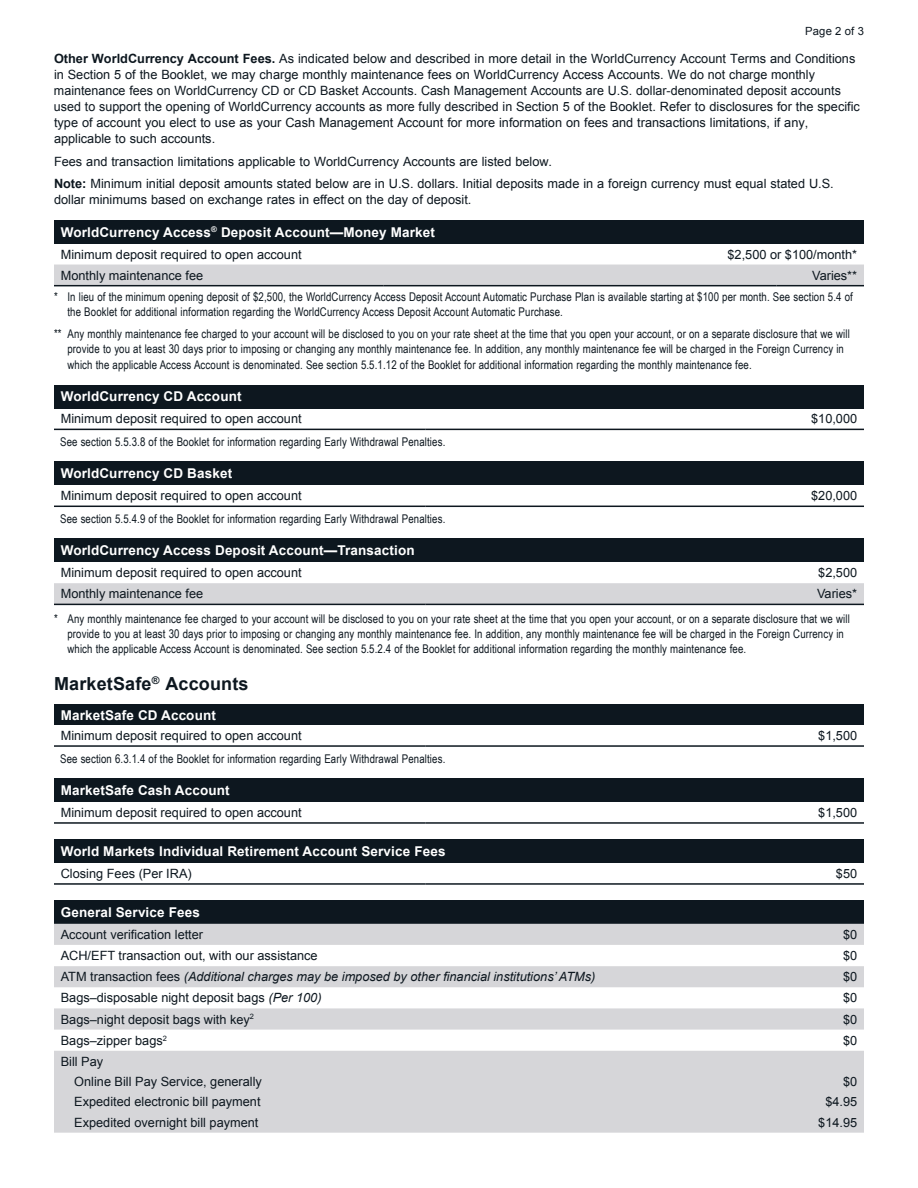
<style>
.page{position:relative;width:918px;height:1188px;background:#fff}
.page>*{position:absolute;margin:0;border:0;box-sizing:border-box;transform-origin:0 0}
.t1{font:700 18px "Arial";letter-spacing:.01em;color:#0d171f}
._12C_Table_Section_Column_Head__FGC_9_11{font:700 13.5px "Arial";letter-spacing:.01em;color:#fff}
._08_Body{font:12.75px/15.9px "Arial";color:#0d171f}
._10_Bullet{font:12.75px "Arial";color:#0d171f}
._08_Body-2{font:italic 12.75px "Arial";color:#0d171f}
.t2{font:12px/15.5px "Arial Narrow";letter-spacing:.01em;color:#0d171f}
.t3{font:11.25px "Arial";letter-spacing:.01em;color:#0d171f}
.s1{font-weight:700}
.s2{font-style:normal}
.s3{font-style:italic}
</style>
<div class="page">
<div style="left:54px;top:220px;width:810px;height:23px;background:#0d171f"></div>
<div style="left:54px;top:265px;width:810px;height:20px;background:#d6d6d9"></div>
<hr style="left:777px;top:285px;width:87px;height:1px;background:#0d171f">
<hr style="left:54px;top:285px;width:329px;height:1px;background:#0d171f">
<hr style="left:383px;top:285px;width:394px;height:1px;background:#0d171f">
<div style="left:54px;top:385px;width:810px;height:23px;background:#0d171f"></div>
<hr style="left:425px;top:429px;width:439px;height:1px;background:#0d171f">
<hr style="left:54px;top:429px;width:371px;height:1px;background:#0d171f">
<div style="left:54px;top:462px;width:810px;height:23px;background:#0d171f"></div>
<hr style="left:425px;top:506px;width:439px;height:1px;background:#0d171f">
<hr style="left:54px;top:506px;width:371px;height:1px;background:#0d171f">
<div style="left:54px;top:539px;width:810px;height:23px;background:#0d171f"></div>
<div style="left:54px;top:583px;width:810px;height:21px;background:#d6d6d9"></div>
<hr style="left:425px;top:604px;width:439px;height:1px;background:#0d171f">
<hr style="left:54px;top:604px;width:371px;height:1px;background:#0d171f">
<div style="left:54px;top:705px;width:810px;height:20px;background:#0d171f"></div>
<hr style="left:425px;top:745px;width:439px;height:2px;background:#0d171f">
<hr style="left:54px;top:745px;width:371px;height:2px;background:#0d171f">
<div style="left:54px;top:778px;width:810px;height:24px;background:#0d171f"></div>
<hr style="left:425px;top:822px;width:439px;height:2px;background:#0d171f">
<hr style="left:54px;top:822px;width:371px;height:2px;background:#0d171f">
<div style="left:54px;top:839px;width:810px;height:24px;background:#0d171f"></div>
<hr style="left:425px;top:883px;width:439px;height:2px;background:#0d171f">
<hr style="left:54px;top:883px;width:371px;height:2px;background:#0d171f">
<div style="left:54px;top:900px;width:810px;height:24px;background:#0d171f"></div>
<svg style="left:54px;top:924px;width:810px;height:209px;fill:#d6d6d9"></svg>
<svg style="left:54px;top:945px;width:810px;height:21px"></svg>
<p class="t3" style="left:805px;top:24px;width:60px">Page 2 of 3</p>
<p class="_08_Body" style="left:54px;top:51px;width:808px"><span class="s1">Other WorldCurrency Account Fees.</span> As indicated below and described in more detail in the WorldCurrency Account Terms and Conditions in Section 5 of the Booklet, we may charge monthly maintenance fees on WorldCurrency Access Accounts. We do not charge monthly maintenance fees on WorldCurrency CD or CD Basket Accounts. Cash Management Accounts are U.S. dollar-denominated deposit accounts used to support the opening of WorldCurrency accounts as more fully described in Section 5 of the Booklet. Refer to disclosures for the specific type of account you elect to use as your Cash Management Account for more information on fees and transactions limitations, if any, applicable to such accounts.</p>
<p class="_08_Body" style="left:54px;top:153px;width:500px">Fees and transaction limitations applicable to WorldCurrency Accounts are listed below.</p>
<p class="_08_Body" style="left:54px;top:176px;width:781px"><span class="s1">Note:</span> Minimum initial deposit amounts stated below are in U.S. dollars. Initial deposits made in a foreign currency must equal stated U.S. dollar minimums based on exchange rates in effect on the day of deposit.</p>
<p class="_12C_Table_Section_Column_Head__FGC_9_11" style="left:61px;top:223px;width:376px">WorldCurrency Access<sup>®</sup> Deposit Account—Money Market</p>
<p class="_08_Body" style="left:61px;top:246px;width:242px">Minimum deposit required to open account</p>
<p class="_10_Bullet" style="left:728px;top:246px;width:131px">$2,500 or $100/month*</p>
<p class="_08_Body" style="left:61px;top:267px;width:144px">Monthly maintenance fee</p>
<p class="_10_Bullet" style="left:812px;top:267px;width:47px">Varies**</p>
<p class="t2" style="left:68px;top:289px;width:787px;line-height:15px;text-indent:-14px">* In lieu of the minimum opening deposit of $2,500, the WorldCurrency Access Deposit Account Automatic Purchase Plan is available starting at $100 per month. See section 5.4 of the Booklet for additional information regarding the WorldCurrency Access Deposit Account Automatic Purchase.</p>
<p class="t2" style="left:68px;top:326px;width:784px;text-indent:-14px">** Any monthly maintenance fee charged to your account will be disclosed to you on your rate sheet at the time that you open your account, or on a separate disclosure that we will provide to you at least 30 days prior to imposing or changing any monthly maintenance fee. In addition, any monthly maintenance fee will be charged in the Foreign Currency in which the applicable Access Account is denominated. See section 5.5.1.12 of the Booklet for additional information regarding the monthly maintenance fee.</p>
<p class="_12C_Table_Section_Column_Head__FGC_9_11" style="left:61px;top:388px;width:182px">WorldCurrency CD Account</p>
<p class="_08_Body" style="left:61px;top:411px;width:242px">Minimum deposit required to open account</p>
<p class="_10_Bullet" style="left:811px;top:411px;width:48px">$10,000</p>
<p class="t2" style="left:60px;top:434px;width:387px">See section 5.5.3.8 of the Booklet for information regarding Early Withdrawal Penalties.</p>
<p class="_12C_Table_Section_Column_Head__FGC_9_11" style="left:61px;top:465px;width:173px">WorldCurrency CD Basket</p>
<p class="_08_Body" style="left:61px;top:488px;width:242px">Minimum deposit required to open account</p>
<p class="_10_Bullet" style="left:811px;top:488px;width:48px">$20,000</p>
<p class="t2" style="left:60px;top:511px;width:387px">See section 5.5.4.9 of the Booklet for information regarding Early Withdrawal Penalties.</p>
<p class="_12C_Table_Section_Column_Head__FGC_9_11" style="left:61px;top:542px;width:355px">WorldCurrency Access Deposit Account—Transaction</p>
<p class="_08_Body" style="left:61px;top:565px;width:242px">Minimum deposit required to open account</p>
<p class="_10_Bullet" style="left:818px;top:564px;width:40px">$2,500</p>
<p class="_08_Body" style="left:61px;top:586px;width:144px">Monthly maintenance fee</p>
<p class="_10_Bullet" style="left:817px;top:586px;width:42px">Varies*</p>
<p class="t2" style="left:68px;top:610px;width:784px;text-indent:-14px">* Any monthly maintenance fee charged to your account will be disclosed to you on your rate sheet at the time that you open your account, or on a separate disclosure that we will provide to you at least 30 days prior to imposing or changing any monthly maintenance fee. In addition, any monthly maintenance fee will be charged in the Foreign Currency in which the applicable Access Account is denominated. See section 5.5.2.4 of the Booklet for additional information regarding the monthly maintenance fee.</p>
<p class="t1" style="left:54px;top:672px;width:196px">MarketSafe<sup>®</sup> Accounts</p>
<p class="_12C_Table_Section_Column_Head__FGC_9_11" style="left:61px;top:706px;width:157px">MarketSafe CD Account</p>
<p class="_08_Body" style="left:61px;top:728px;width:242px">Minimum deposit required to open account</p>
<p class="_10_Bullet" style="left:818px;top:727px;width:40px">$1,500</p>
<p class="t2" style="left:60px;top:750px;width:387px">See section 6.3.1.4 of the Booklet for information regarding Early Withdrawal Penalties.</p>
<p class="_12C_Table_Section_Column_Head__FGC_9_11" style="left:61px;top:781px;width:171px">MarketSafe Cash Account</p>
<p class="_08_Body" style="left:61px;top:805px;width:242px">Minimum deposit required to open account</p>
<p class="_10_Bullet" style="left:818px;top:804px;width:40px">$1,500</p>
<p class="_12C_Table_Section_Column_Head__FGC_9_11" style="left:61px;top:842px;width:386px">World Markets Individual Retirement Account Service Fees</p>
<p class="_08_Body" style="left:61px;top:866px;width:133px">Closing Fees (Per IRA)</p>
<p class="_10_Bullet" style="left:836px;top:865px;width:23px">$50</p>
<p class="_12C_Table_Section_Column_Head__FGC_9_11" style="left:61px;top:903px;width:141px">General Service Fees</p>
<p class="_08_Body" style="left:61px;top:927px;width:144px">Account verification letter</p>
<p class="_10_Bullet" style="left:843px;top:926px;width:16px">$0</p>
<p class="_08_Body" style="left:61px;top:948px;width:258px">ACH/EFT transaction out, with our assistance</p>
<p class="_10_Bullet" style="left:843px;top:947px;width:16px">$0</p>
<p class="_08_Body-2" style="left:61px;top:969px;width:536px"><span class="s2">ATM transaction fees</span> (Additional charges may be imposed by other financial institutions’ ATMs)</p>
<p class="_10_Bullet" style="left:843px;top:969px;width:16px">$0</p>
<p class="_08_Body" style="left:61px;top:990px;width:262px">Bags–disposable night deposit bags <span class="s3">(Per 100)</span></p>
<p class="_10_Bullet" style="left:843px;top:990px;width:16px">$0</p>
<p class="_08_Body" style="left:61px;top:1011px;width:195px">Bags–night deposit bags with key<sup>2</sup></p>
<p class="_10_Bullet" style="left:843px;top:1011px;width:16px">$0</p>
<p class="_08_Body" style="left:61px;top:1033px;width:108px">Bags–zipper bags<sup>2</sup></p>
<p class="_10_Bullet" style="left:843px;top:1032px;width:16px">$0</p>
<p class="_08_Body" style="left:61px;top:1054px;width:44px">Bill Pay</p>
<p class="_08_Body" style="left:74px;top:1074px;width:189px">Online Bill Pay Service, generally</p>
<p class="_08_Body" style="left:74px;top:1094px;width:188px">Expedited electronic bill payment</p>
<p class="_08_Body" style="left:74px;top:1114px;width:186px">Expedited overnight bill payment</p>
<p class="_10_Bullet" style="left:843px;top:1073px;width:16px">$0</p>
<p class="_10_Bullet" style="left:825px;top:1094px;width:33px">$4.95</p>
<p class="_10_Bullet" style="left:818px;top:1114px;width:40px">$14.95</p>
</div>
